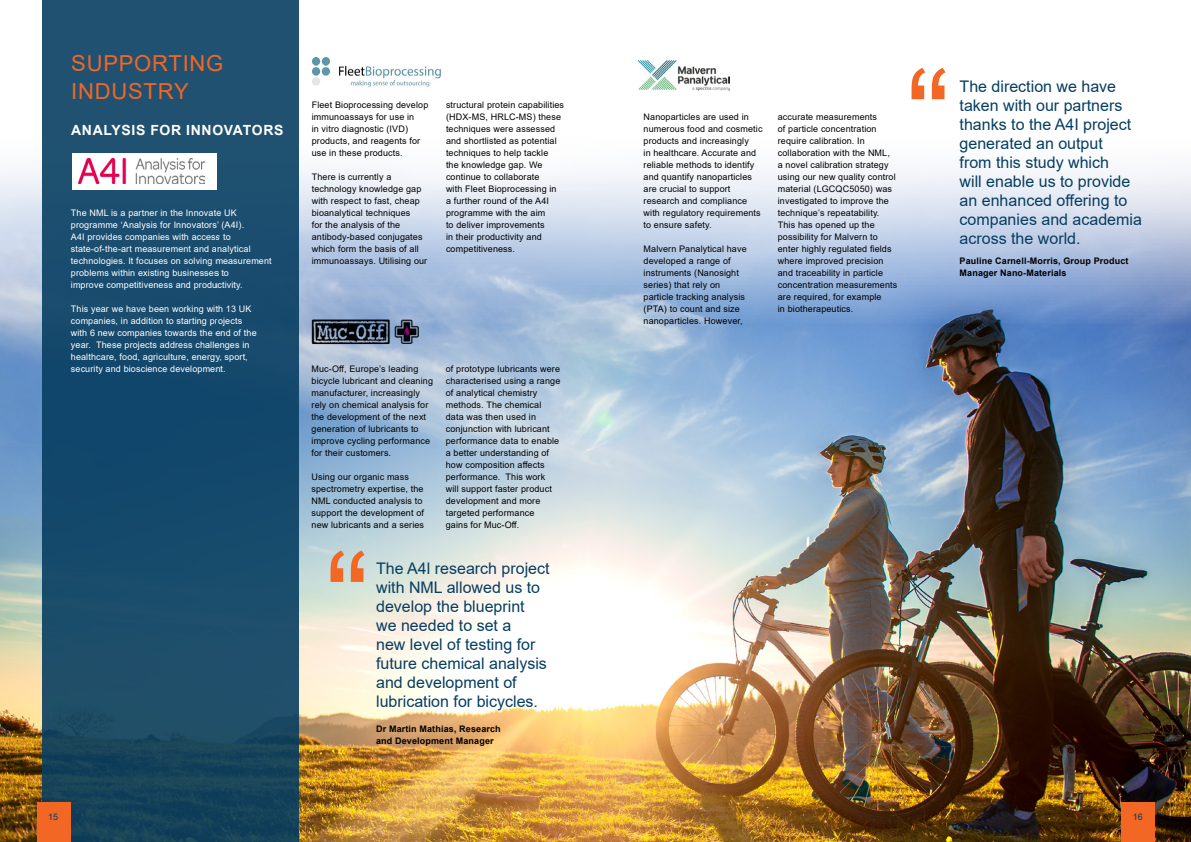
<style>
.page{position:relative;width:1191px;height:842px;background:#fff}
.page>*{position:absolute;margin:0;border:0;box-sizing:border-box;transform-origin:0 0}
.t1{font:134px "Arial";color:#f26724}
.t2{font:22px/28px "Arial";letter-spacing:.035em;color:#f26724}
.t3{font:16px/19px "Arial";color:#073e61}
.t4{font:700 14px "Arial";letter-spacing:.05em;color:#fff}
.t5{font:9px/12px "Arial";letter-spacing:.015em;color:#000}
.t6{font:9px/12px "Arial";letter-spacing:.015em;color:#fff}
.t7{font:700 9px/12px "Arial";letter-spacing:.015em;color:#000}
.t8{font:9px "Arial";color:#073e61}
</style>
<div class="page">
<img style="left:0;top:324px;width:1191px;height:518px">
<svg style="left:0;top:0;width:1191px;height:324px"></svg>
<div style="left:43px;top:0;width:256px;height:842px;background:linear-gradient(to bottom,#1d5175,#164660)"></div>
<div style="left:37px;top:802px;width:34px;height:40px;background:#f26724"></div>
<div style="left:1121px;top:802px;width:33px;height:40px;background:#f26724"></div>
<div style="left:636px;top:55px;width:107px;height:41px;background:#fff"></div>
<img style="left:638px;top:61px;width:91px;height:30px">
<div style="left:310px;top:55px;width:143px;height:41px;background:#fff"></div>
<img style="left:312px;top:58px;width:129px;height:30px">
<div style="left:72px;top:153px;width:144px;height:36px;background:#fff"></div>
<img style="left:78px;top:159px;width:126px;height:24px">
<img style="left:304px;top:310px;width:127px;height:41px">
<h2 class="t2" style="left:71px;top:49px;width:154px">SUPPORTING<br>INDUSTRY</h2>
<h3 class="t4" style="left:71px;top:120px;width:214px">ANALYSIS FOR INNOVATORS</h3>
<p class="t6" style="left:71px;top:207px;width:202px">The NML is a partner in the Innovate UK programme ‘Analysis for Innovators’ (A4I).<br>A4I provides companies with access to state-of-the-art measurement and analytical technologies. It focuses on solving measurement problems within existing businesses to<br>improve competitiveness and productivity.</p>
<p class="t6" style="left:71px;top:303px;width:187px">This year we have been working with 13 UK companies, in addition to starting projects with 6 new companies towards the end of the year. These projects address challenges in healthcare, food, agriculture, energy, sport, security and bioscience development.</p>
<p class="t5" style="left:312px;top:99px;width:118px">Fleet Bioprocessing develop immunoassays for use in<br>in vitro diagnostic (IVD) products, and reagents for use in these products.</p>
<p class="t5" style="left:312px;top:171px;width:117px">There is currently a technology knowledge gap with respect to fast, cheap bioanalytical techniques<br>for the analysis of the antibody-based conjugates which form the basis of all immunoassays. Utilising our</p>
<p class="t5" style="left:446px;top:99px;width:120px">structural protein capabilities (HDX-MS, HRLC-MS) these techniques were assessed and shortlisted as potential techniques to help tackle<br>the knowledge gap. We continue to collaborate<br>with Fleet Bioprocessing in<br>a further round of the A4I programme with the aim<br>to deliver improvements<br>in their productivity and competitiveness.</p>
<p class="t5" style="left:311px;top:363px;width:123px">Muc-Off, Europe’s leading bicycle lubricant and cleaning manufacturer, increasingly rely on chemical analysis for the development of the next generation of lubricants to improve cycling performance for their customers.</p>
<p class="t5" style="left:311px;top:471px;width:114px">Using our organic mass spectrometry expertise, the<br>NML conducted analysis to support the development of new lubricants and a series</p>
<p class="t5" style="left:446px;top:363px;width:116px">of prototype lubricants were characterised using a range of analytical chemistry methods. The chemical data was then used in conjunction with lubricant performance data to enable a better understanding of how composition affects performance. This work<br>will support faster product development and more targeted performance<br>gains for Muc-Off.</p>
<h1 class="t1" style="left:325px;top:509px;width:46px">“</h1>
<h3 class="t3" style="left:376px;top:558px;width:175px">The A4l research project with NML allowed us to develop the blueprint<br>we needed to set a<br>new level of testing for future chemical analysis and development of lubrication for bicycles.</h3>
<p class="t7" style="left:376px;top:723px;width:126px">Dr Martin Mathias, Research and Development Manager</p>
<p class="t5" style="left:643px;top:111px;width:120px">Nanoparticles are used in numerous food and cosmetic products and increasingly<br>in healthcare. Accurate and reliable methods to identify and quantify nanoparticles are crucial to support research and compliance with regulatory requirements to ensure safety.</p>
<p class="t5" style="left:643px;top:243px;width:105px">Malvern Panalytical have developed a range of instruments (Nanosight series) that rely on particle tracking analysis (PTA) to count and size nanoparticles. However,</p>
<p class="t5" style="left:778px;top:111px;width:121px">accurate measurements<br>of particle concentration require calibration. In collaboration with the NML,<br>a novel calibration strategy using our new quality control material (LGCQC5050) was investigated to improve the technique’s repeatability.<br>This has opened up the possibility for Malvern to enter highly regulated fields where improved precision and traceability in particle concentration measurements are required, for example<br>in biotherapeutics.</p>
<h1 class="t1" style="left:906px;top:26px;width:46px">“</h1>
<h3 class="t3" style="left:959px;top:77px;width:184px">The direction we have taken with our partners thanks to the A4I project generated an output<br>from this study which<br>will enable us to provide an enhanced offering to companies and academia across the world.</h3>
<p class="t7" style="left:959px;top:255px;width:170px">Pauline Carnell-Morris, Group Product<br>Manager Nano-Materials</p>
<p class="t8" style="left:48px;top:811px;width:12px">15</p>
<p class="t8" style="left:1133px;top:811px;width:12px">16</p>
</div>
